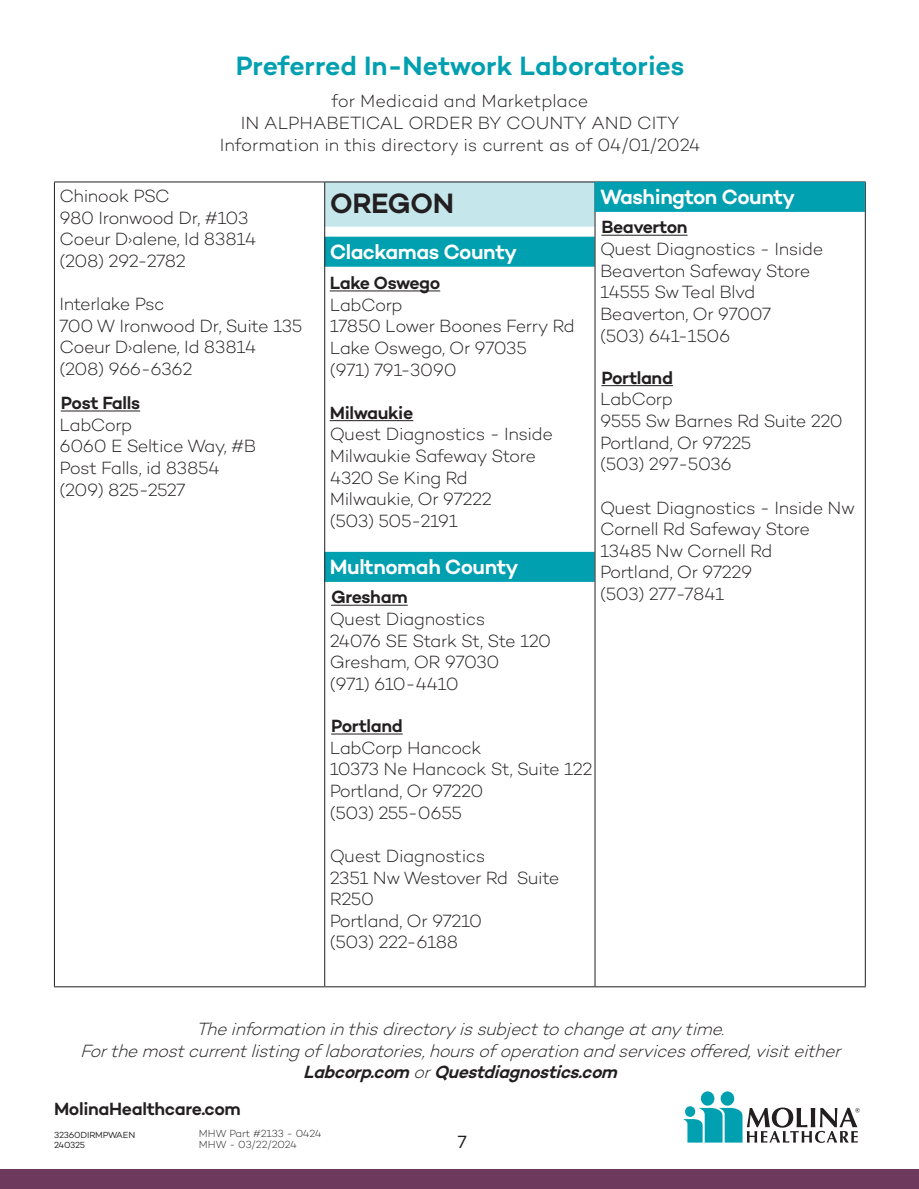
<style>
.page{position:relative;width:919px;height:1189px;background:#fff}
.page>*{position:absolute;margin:0;border:0;box-sizing:border-box;transform-origin:0 0}
.t1{font:600 28.5px "Campton";letter-spacing:-.02em;color:#231f20}
.t2{font:600 27px "Campton";letter-spacing:-.005em;color:#00a0b0}
.t3{font:600 21px "Campton";letter-spacing:-.025em;color:#fff}
.t4{font:300 18px/21.6px "Campton";letter-spacing:-.02em;color:#231f20}
.t5{font:italic 300 18px/21.6px "Campton";color:#231f20;text-align:center}
.t6{font:300 18px/21.6px "Campton";color:#231f20;text-align:center}
.t7{font:600 18px "Campton";letter-spacing:-.02em;color:#231f20}
.t8{font:18px "Campton";color:#231f20}
.t9{font:300 10.5px/11.2px "Campton";letter-spacing:-.005em;color:#231f20}
.t10{font:9px/10.5px "Campton";letter-spacing:-.02em;color:#231f20}
.s1{font-weight:600}
</style>
<div class="page">
<div style="left:0;top:1168px;width:918px;height:20px;background:#6d3a5d"></div>
<div style="left:720px;top:1091px;width:13px;height:14px;background:#00a0b0;border-radius:50%"></div>
<svg style="left:700px;top:1090px;width:14px;height:15px"></svg>
<svg style="left:683px;top:1107px;width:176px;height:35px"></svg>
<svg style="left:684px;top:1105px;width:10px;height:11px"></svg>
<hr style="left:61px;top:410px;width:79px;height:1px;background:#231f20">
<div style="left:324px;top:181px;width:270px;height:45px;background:#c5e7ec"></div>
<div style="left:324px;top:236px;width:270px;height:30px;background:#00a0b0"></div>
<hr style="left:329px;top:290px;width:111px;height:1px;background:#231f20">
<hr style="left:329px;top:420px;width:84px;height:1px;background:#231f20">
<div style="left:324px;top:551px;width:270px;height:30px;background:#00a0b0"></div>
<hr style="left:331px;top:604px;width:76px;height:1px;background:#231f20">
<hr style="left:331px;top:733px;width:71px;height:1px;background:#231f20">
<hr style="left:54px;top:181px;width:270px;height:1px;background:#231f20">
<hr style="left:54px;top:182px;width:1px;height:804px;background:#231f20">
<hr style="left:324px;top:181px;width:270px;height:1px;background:#231f20">
<hr style="left:324px;top:182px;width:1px;height:804px;background:#231f20">
<hr style="left:594px;top:181px;width:271px;height:1px;background:#231f20">
<hr style="left:594px;top:182px;width:1px;height:804px;background:#231f20">
<hr style="left:864px;top:182px;width:1px;height:804px;background:#231f20">
<hr style="left:54px;top:986px;width:270px;height:1px;background:#231f20">
<hr style="left:324px;top:986px;width:270px;height:1px;background:#231f20">
<hr style="left:594px;top:986px;width:271px;height:1px;background:#231f20">
<div style="left:594px;top:182px;width:270px;height:30px;background:#00a0b0"></div>
<hr style="left:601px;top:235px;width:86px;height:1px;background:#231f20">
<hr style="left:601px;top:385px;width:71px;height:1px;background:#231f20">
<h2 class="t2" style="left:235px;top:48px;width:450px">Preferred In-Network Laboratories</h2>
<p class="t6" style="left:220px;top:90px;width:482px">for Medicaid and Marketplace<br>IN ALPHABETICAL ORDER BY COUNTY AND CITY<br>Information in this directory is current as of 04/01/2024</p>
<p class="t4" style="left:59px;top:185px;width:198px">Chinook PSC<br>980 Ironwood Dr, #103<br>Coeur D›alene, Id 83814 (208) 292-2782</p>
<p class="t4" style="left:59px;top:293px;width:244px">Interlake Psc<br>700 W Ironwood Dr, Suite 135<br>Coeur D›alene, Id 83814 (208) 966-6362</p>
<p class="t7" style="left:61px;top:391px;width:81px">Post Falls</p>
<p class="t4" style="left:59px;top:413px;width:198px">LabCorp<br>6060 E Seltice Way, #B<br>Post Falls, id 83854 (209) 825-2527</p>
<h1 class="t1" style="left:329px;top:185px;width:126px">OREGON</h1>
<p class="t3" style="left:329px;top:238px;width:188px">Clackamas County</p>
<p class="t7" style="left:329px;top:271px;width:112px">Lake Oswego</p>
<p class="t4" style="left:329px;top:293px;width:246px">LabCorp<br>17850 Lower Boones Ferry Rd<br>Lake Oswego, Or 97035<br>(971) 791-3090</p>
<p class="t7" style="left:329px;top:401px;width:85px">Milwaukie</p>
<p class="t4" style="left:329px;top:423px;width:225px">Quest Diagnostics - Inside<br>Milwaukie Safeway Store<br>4320 Se King Rd<br>Milwaukie, Or 97222<br>(503) 505-2191</p>
<p class="t3" style="left:329px;top:553px;width:190px">Multnomah County</p>
<p class="t7" style="left:331px;top:585px;width:78px">Gresham</p>
<p class="t4" style="left:329px;top:607px;width:223px">Quest Diagnostics<br>24076 SE Stark St, Ste 120<br>Gresham, OR 97030<br>(971) 610-4410</p>
<p class="t7" style="left:331px;top:714px;width:73px">Portland</p>
<p class="t4" style="left:329px;top:736px;width:264px">LabCorp Hancock<br>10373 Ne Hancock St, Suite 122<br>Portland, Or 97220<br>(503) 255-0655</p>
<p class="t4" style="left:329px;top:844px;width:231px">Quest Diagnostics<br>2351 Nw Westover Rd Suite<br>R250<br>Portland, Or 97210<br>(503) 222-6188</p>
<p class="t3" style="left:599px;top:183px;width:196px">Washington County</p>
<p class="t7" style="left:601px;top:216px;width:88px">Beaverton</p>
<p class="t4" style="left:599px;top:238px;width:225px">Quest Diagnostics - Inside<br>Beaverton Safeway Store<br>14555 Sw Teal Blvd<br>Beaverton, Or 97007<br>(503) 641-1506</p>
<p class="t7" style="left:601px;top:366px;width:73px">Portland</p>
<p class="t4" style="left:599px;top:388px;width:244px">LabCorp<br>9555 Sw Barnes Rd Suite 220<br>Portland, Or 97225<br>(503) 297-5036</p>
<p class="t4" style="left:599px;top:496px;width:256px">Quest Diagnostics - Inside Nw<br>Cornell Rd Safeway Store<br>13485 Nw Cornell Rd<br>Portland, Or 97229<br>(503) 277-7841</p>
<p class="t5" style="left:80px;top:1017px;width:767px">Theinformationinthisdirectoryissubjecttochangeatanytime.<br>Forthemostcurrentlistingoflaboratories,hoursofoperationandservicesoffered,visiteither<br><span class="s1">Labcorp.com</span> or<span class="s1">Questdiagnostics.com</span></p>
<p class="t7" style="left:54px;top:1096px;width:188px">MolinaHealthcare.com</p>
<p class="t10" style="left:54px;top:1128px;width:83px">32360DIRMPWAEN<br>240325</p>
<p class="t9" style="left:199px;top:1127px;width:124px">MHW Part #2133 - 0424<br>MHW - 03/22/2024</p>
<p class="t8" style="left:457px;top:1129px;width:11px">7</p>
</div>
